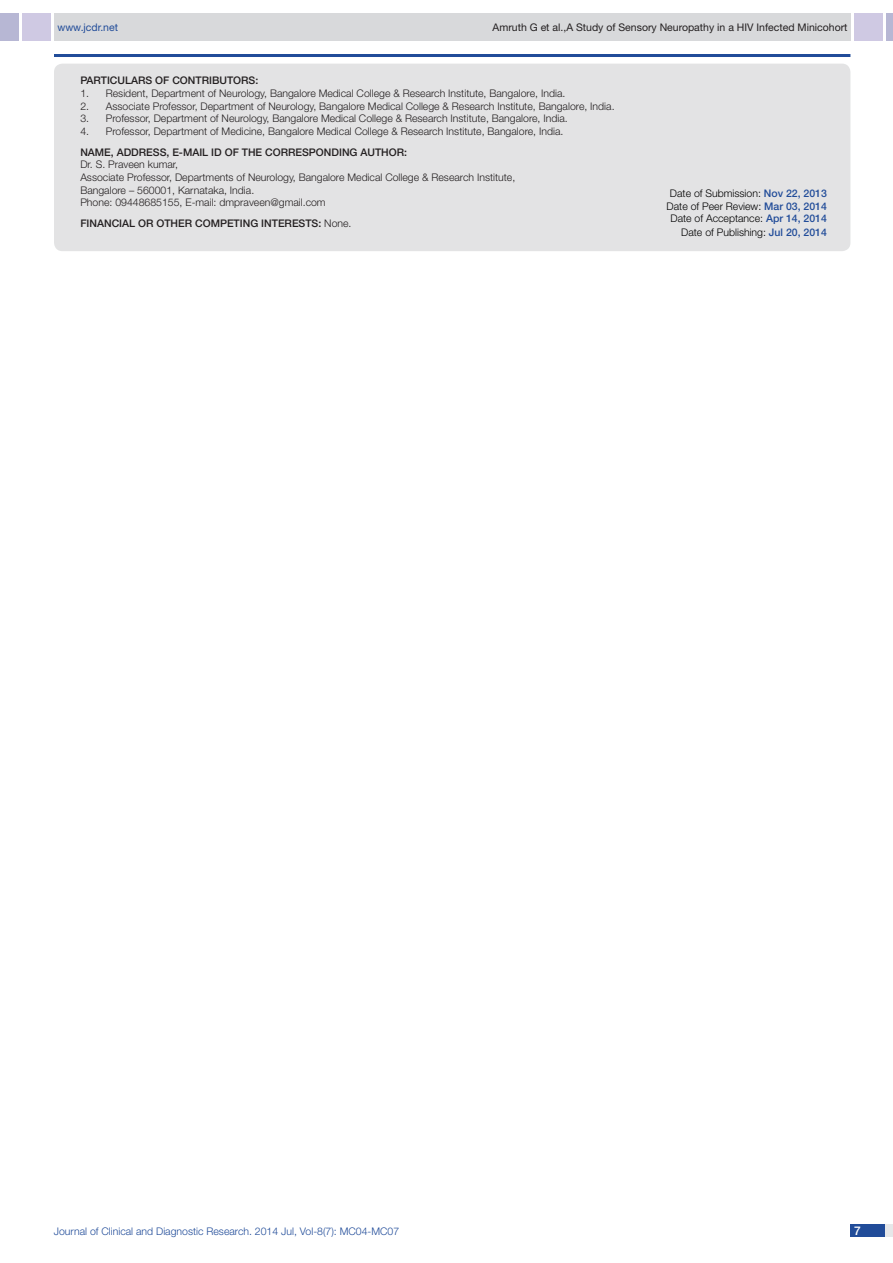
<style>
.page{position:relative;width:893px;height:1263px;background:#fff}
.page>*{position:absolute;margin:0;border:0;box-sizing:border-box;transform-origin:0 0}
.t1{font:500 12px "Helvetica Neue";color:#fff}
.con_particulars{font:300 10.5px "Helvetica Neue";color:#231f20}
.t2{font:300 10.5px/12.6px "Helvetica Neue";color:#000;text-align:center}
.con_particulars-2{font:500 10.5px "Helvetica Neue";color:#231f20}
.t3{font:300 10.5px "Helvetica Neue";color:#214c99}
.t4{font:10.5px "Helvetica Neue";color:#231f20}
.Body_text{font:500 10.5px "Helvetica Neue";color:#231f20}
.t5{font:10.5px "Helvetica Neue";color:#214c99}
.Body_text-2{font:300 10.5px "Helvetica Neue";color:#231f20}
.s1{font-weight:500}
.s2{font-weight:500;color:#214c99}
</style>
<div class="page">
<div style="left:54px;top:13px;width:796px;height:28px;background:#d8d9db"></div>
<div style="left:0;top:13px;width:19px;height:28px;background:#b7b7d4"></div>
<div style="left:22px;top:13px;width:29px;height:28px;background:#cfc9e3"></div>
<div style="left:886px;top:13px;width:7px;height:28px;background:#b7b7d4"></div>
<div style="left:854px;top:13px;width:29px;height:28px;background:#cfc9e3"></div>
<div style="left:850px;top:1224px;width:43px;height:13px;background:#e6e7e9"></div>
<div style="left:850px;top:1224px;width:35px;height:13px;background:#214c99"></div>
<hr style="left:54px;top:54px;width:796px;height:3px;background:#214c99">
<div style="left:54px;top:64px;width:796px;height:187px;background:#e3e3e4;border-radius:9px"></div>
<p class="t5" style="left:57px;top:21px;width:62px">www.jcdr.net</p>
<p class="t4" style="left:493px;top:21px;width:356px">Amruth G et al.,A Study of Sensory Neuropathy in a HIV Infected Minicohort</p>
<p class="con_particulars-2" style="left:80px;top:74px;width:116px">PARTICULARS OF CONTR</p>
<p class="con_particulars-2" style="left:209px;top:74px;width:51px">IBUTORS:</p>
<p class="con_particulars" style="left:80px;top:87px;width:486px">1. Resident, Department of Neurology, Bangalore Medical College &amp; Research Institute, Bangalore, India.</p>
<p class="con_particulars" style="left:80px;top:99px;width:536px">2. Associate Professor, Department of Neurology, Bangalore Medical College &amp; Research Institute, Bangalore, India.</p>
<p class="con_particulars" style="left:80px;top:112px;width:489px">3. Professor, Department of Neurology, Bangalore Medical College &amp; Research Institute, Bangalore, India.</p>
<p class="con_particulars" style="left:80px;top:125px;width:485px">4. Professor, Department of Medicine, Bangalore Medical College &amp; Research Institute, Bangalore, India.</p>
<p class="con_particulars-2" style="left:80px;top:146px;width:170px">NAME, ADDRESS, E-MAIL ID OF THE</p>
<p class="con_particulars-2" style="left:265px;top:146px;width:24px">CORRE</p>
<p class="con_particulars-2" style="left:302px;top:146px;width:73px">SPONDING AUTH</p>
<p class="con_particulars-2" style="left:389px;top:146px;width:20px">OR:</p>
<p class="con_particulars" style="left:80px;top:158px;width:99px">Dr. S. Praveen kumar,</p>
<p class="con_particulars" style="left:80px;top:171px;width:436px">Associate Professor, Departments of Neurology, Bangalore Medical College &amp; Research Institute,</p>
<p class="con_particulars" style="left:80px;top:183px;width:175px">Bangalore – 560001, Karnataka, India.</p>
<p class="con_particulars" style="left:80px;top:196px;width:247px">Phone: 09448685155, E-mail: dmpraveen@gmail.com</p>
<p class="Body_text" style="left:80px;top:217px;width:39px">Financial</p>
<p class="Body_text" style="left:138px;top:217px;width:35px">OR OTHER</p>
<p class="Body_text" style="left:195px;top:217px;width:77px">COMPETING INTERE</p>
<p class="Body_text-2" style="left:299px;top:217px;width:54px"><span class="s1">STS:</span> None.</p>
<p class="t2" style="left:667px;top:187px;width:162px">Date of Submission: <span class="s2">Nov 22, 2013<br></span>Date of Peer Review: <span class="s2">Mar 03, 2014<br></span>Date of Acceptance: <span class="s2">Apr 14, 2014</span></p>
<p class="t2" style="left:681px;top:225px;width:147px">Date of Publishing: <span class="s2">Jul 20, 2014</span></p>
<p class="t3" style="left:54px;top:1225px;width:347px">Journal of Clinical and Diagnostic Research. 2014 Jul, Vol-8(7): MC04-MC07</p>
<p class="t1" style="left:854px;top:1223px;width:8px">7</p>
</div>
